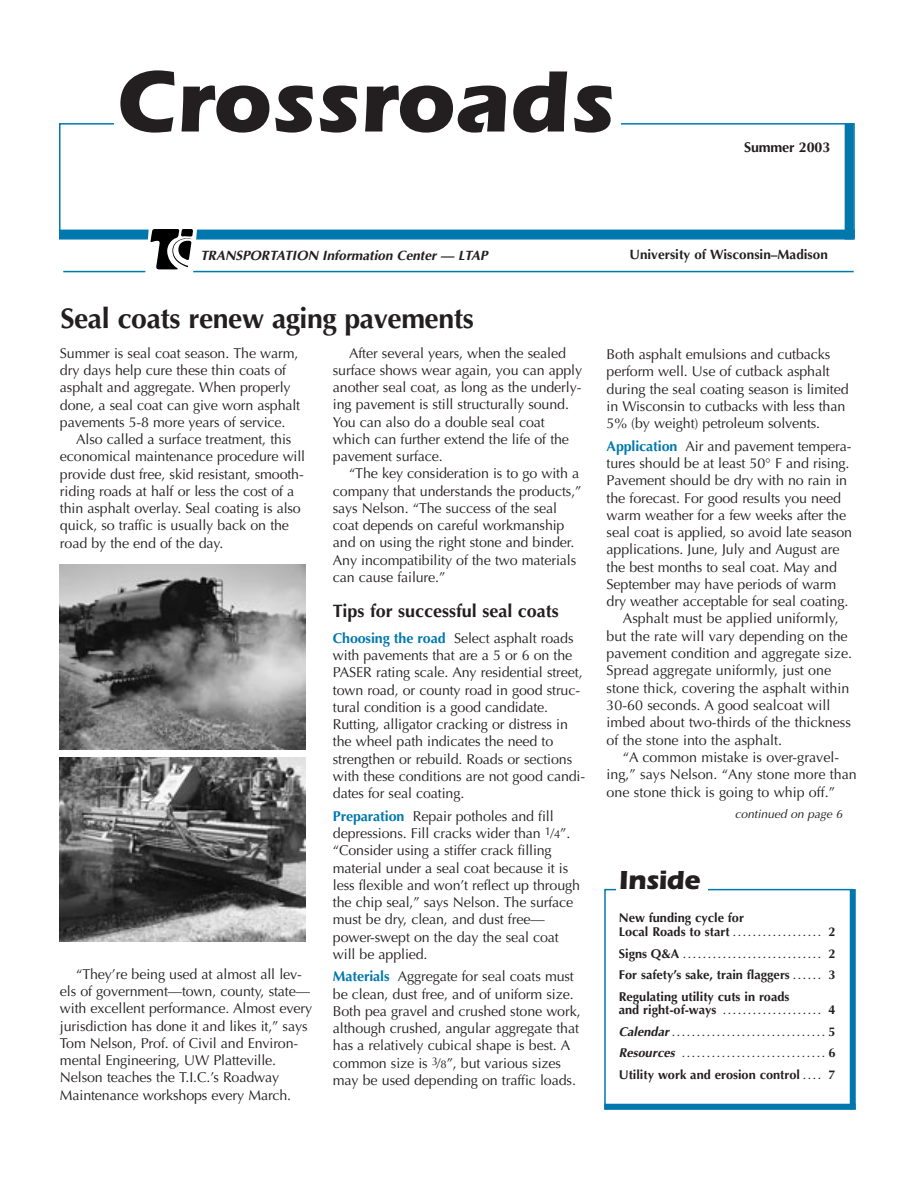
<style>
.page{position:relative;width:918px;height:1188px;background:#fff}
.page>*{position:absolute;margin:0;border:0;box-sizing:border-box;transform-origin:0 0}
.t1{font:700 90px "Itc Eras";color:#231f20}
.t2{font:700 28.5px "Optima";letter-spacing:-.015em;color:#231f20}
.t3{font:700 27px "Itc Eras";letter-spacing:-.02em;color:#231f20}
.t4{font:700 18px "Optima";color:#231f20}
.t5{font:14.25px/17.2px "Optima";letter-spacing:-.01em;color:#231f20}
.t6{font:700 14.25px "Optima";letter-spacing:-.01em;color:#231f20}
.t7{font:italic 700 13.5px "Optima";color:#231f20}
.t8{font:700 13.5px "Optima";color:#231f20}
.t9{font:700 12.75px/13.5px "Optima";color:#231f20}
.t10{font:italic 12px "Optima";color:#231f20}
.t11{font:italic 700 9px "Optima";color:#231f20}
.s1{font-weight:700;color:#0078ae}
.s2{font-size:11.25px}
.s3{font-style:italic;font-size:9px}
.s4{font-style:normal;font-size:12.75px}
.s5{font-size:12.75px}
</style>
<div class="page">
<div style="left:59px;top:123px;width:796px;height:117px;border:2px solid #0078ae"></div>
<div style="left:59px;top:230px;width:796px;height:9px;background:#0078ae"></div>
<hr style="left:63px;top:271px;width:791px;height:1px;background:#0078ae">
<div style="left:845px;top:123px;width:9px;height:117px;background:#0078ae"></div>
<svg style="left:145px;top:229px;width:52px;height:44px"></svg>
<div style="left:114px;top:70px;width:507px;height:87px;background:#fff"></div>
<div style="left:850px;top:889px;width:6px;height:220px;background:#0078ae"></div>
<div style="left:604px;top:1104px;width:252px;height:6px;background:#0078ae"></div>
<img style="left:59px;top:565px;width:247px;height:184px">
<img style="left:59px;top:758px;width:247px;height:184px">
<h1 class="t1" style="left:116px;top:71px;width:500px">Crossroads</h1>
<p class="t6" style="left:744px;top:141px;width:88px">Summer 2003</p>
<p class="t7" style="left:200px;top:250px;width:289px">TRANSPORTATION Information Center — LTAP</p>
<p class="t8" style="left:630px;top:248px;width:200px">University of Wisconsin–Madison</p>
<h2 class="t2" style="left:60px;top:307px;width:415px">Seal coats renew aging pavements</h2>
<p class="t5" style="left:60px;top:346px;width:242px">Summer is seal coat season. The warm, dry days help cure these thin coats of asphalt and aggregate. When properly done, a seal coat can give worn asphalt pavements 5-8 more years of service.</p>
<p class="t5" style="left:60px;top:432px;width:247px;text-indent:16px">Also called a surface treatment, this economical maintenance procedure will provide dust free, skid resistant, smooth&shy;riding roads at half or less the cost of a thin asphalt overlay. Seal coating is also quick, so traffic is usually back on the road by the end of the day.</p>
<p class="t5" style="left:60px;top:967px;width:254px;text-indent:16px">“They’re being used at almost all lev&shy;els of government—town, county, state— with excellent performance. Almost every jurisdiction has done it and likes it,” says Tom Nelson, Prof. of Civil and Environ&shy;mental Engineering, UW Platteville.<br>Nelson teaches the T.I.C.’s Roadway Maintenance workshops every March.</p>
<p class="t5" style="left:333px;top:346px;width:251px;text-indent:16px">After several years, when the sealed surface shows wear again, you can apply another seal coat, as long as the underly&shy;ing pavement is still structurally sound.<br>You can also do a double seal coat which can further extend the life of the pavement surface.</p>
<p class="t5" style="left:333px;top:466px;width:250px;text-indent:16px">“The key consideration is to go with a company that understands the products,” says Nelson. “The success of the seal coat depends on careful workmanship and on using the right stone and binder.<br>Any incompatibility of the two materials can cause failure.”</p>
<p class="t4" style="left:333px;top:604px;width:228px">Tips for successful seal coats</p>
<p class="t5" style="left:333px;top:631px;width:254px"><span class="s1">Choosing the road</span> Select asphalt roads with pavements that are a 5 or 6 on the PASER rating scale. Any residential street, town road, or county road in good struc&shy;tural condition is a good candidate.<br>Rutting, alligator cracking or distress in the wheel path indicates the need to strengthen or rebuild. Roads or sections with these conditions are not good candi&shy;dates for seal coating.</p>
<p class="t5" style="left:333px;top:809px;width:249px"><span class="s1">Preparation</span> Repair potholes and fill depressions. Fill cracks wider than <sup>1</sup>⁄<span class="s2">4</span>”. “Consider using a stiffer crack filling material under a seal coat because it is less flexible and won’t reflect up through the chip seal,” says Nelson. The surface must be dry, clean, and dust free— power-swept on the day the seal coat will be applied.</p>
<p class="t5" style="left:333px;top:969px;width:249px"><span class="s1">Materials</span> Aggregate for seal coats must be clean, dust free, and of uniform size.<br>Both pea gravel and crushed stone work, although crushed, angular aggregate that has a relatively cubical shape is best. A common size is <sup>3</sup>⁄<span class="s2">8</span>”, but various sizes may be used depending on traffic loads.</p>
<p class="t5" style="left:607px;top:347px;width:244px">Both asphalt emulsions and cutbacks perform well. Use of cutback asphalt during the seal coating season is limited in Wisconsin to cutbacks with less than 5% (by weight) petroleum solvents.</p>
<p class="t5" style="left:607px;top:439px;width:246px"><span class="s1">Application</span> Air and pavement tempera-</p>
<p class="t5" style="left:607px;top:456px;width:244px">tures should be at least 50° F and rising.</p>
<p class="t5" style="left:607px;top:473px;width:242px">Pavement should be dry with no rain in</p>
<p class="t5" style="left:607px;top:491px;width:236px">the forecast. For good results you need</p>
<p class="t5" style="left:607px;top:508px;width:241px">warm weather for a few weeks after the</p>
<p class="t5" style="left:607px;top:525px;width:247px">seal coat is applied, so avoid late season</p>
<p class="t5" style="left:607px;top:542px;width:234px">applications. June, July and August are</p>
<p class="t5" style="left:607px;top:560px;width:232px">the best months to seal coat. May and</p>
<p class="t5" style="left:607px;top:577px;width:231px">September may have periods of warm</p>
<p class="t5" style="left:607px;top:594px;width:243px">dry weather acceptable for seal coating.</p>
<p class="t5" style="left:623px;top:611px;width:217px">Asphalt must be applied uniformly,</p>
<p class="t5" style="left:607px;top:629px;width:243px">but the rate will vary depending on the</p>
<p class="t5" style="left:607px;top:646px;width:247px">pavement condition and aggregate size.</p>
<p class="t5" style="left:607px;top:663px;width:226px">Spread aggregate uniformly, just one</p>
<p class="t5" style="left:607px;top:681px;width:244px">stone thick, covering the asphalt within</p>
<p class="t5" style="left:607px;top:698px;width:225px">30-60 seconds. A good sealcoat will</p>
<p class="t5" style="left:607px;top:715px;width:246px">imbed about two-thirds of the thickness</p>
<p class="t5" style="left:607px;top:733px;width:177px">of the stone into the asphalt.</p>
<p class="t5" style="left:623px;top:750px;width:218px">“A common mistake is over-gravel-</p>
<p class="t5" style="left:607px;top:767px;width:252px">ing,” says Nelson. “Any stone more than</p>
<p class="t5" style="left:607px;top:785px;width:230px">one stone thick is going to whip off.”</p>
<h3 class="t3" style="left:619px;top:871px;width:83px">Inside</h3>
<p class="t10" style="left:735px;top:809px;width:109px">continued on page 6</p>
<p class="t9" style="left:619px;top:913px;width:218px">New funding cycle for<br>Local Roads to start <span class="s3">. . . . . . . . . . . . . . . . . .</span> 2</p>
<p class="t11" style="left:619px;top:951px;width:218px"><span class="s4">Signs Q&amp;A</span> . . . . . . . . . . . . . . . . . . . . . . . . . . . . <span class="s4">2</span></p>
<p class="t9" style="left:619px;top:965px;width:218px;line-height:21.6px">For safety’s sake, train flaggers <span class="s3">. . . . . .</span> 3<br>Regulating utility cuts in roads</p>
<p class="t11" style="left:619px;top:1008px;width:218px"><span class="s4">and right-of-ways</span> . . . . . . . . . . . . . . . . . . . . <span class="s4">4</span></p>
<p class="t11" style="left:619px;top:1029px;width:218px"><span class="s5">Calendar</span> . . . . . . . . . . . . . . . . . . . . . . . . . . . . . . . <span class="s4">5</span></p>
<p class="t11" style="left:619px;top:1051px;width:218px"><span class="s5">Resources</span> . . . . . . . . . . . . . . . . . . . . . . . . . . . . . <span class="s4">6</span></p>
<p class="t9" style="left:619px;top:1069px;width:218px">Utility work and erosion control <span class="s3">. . . .</span> 7</p>
</div>
